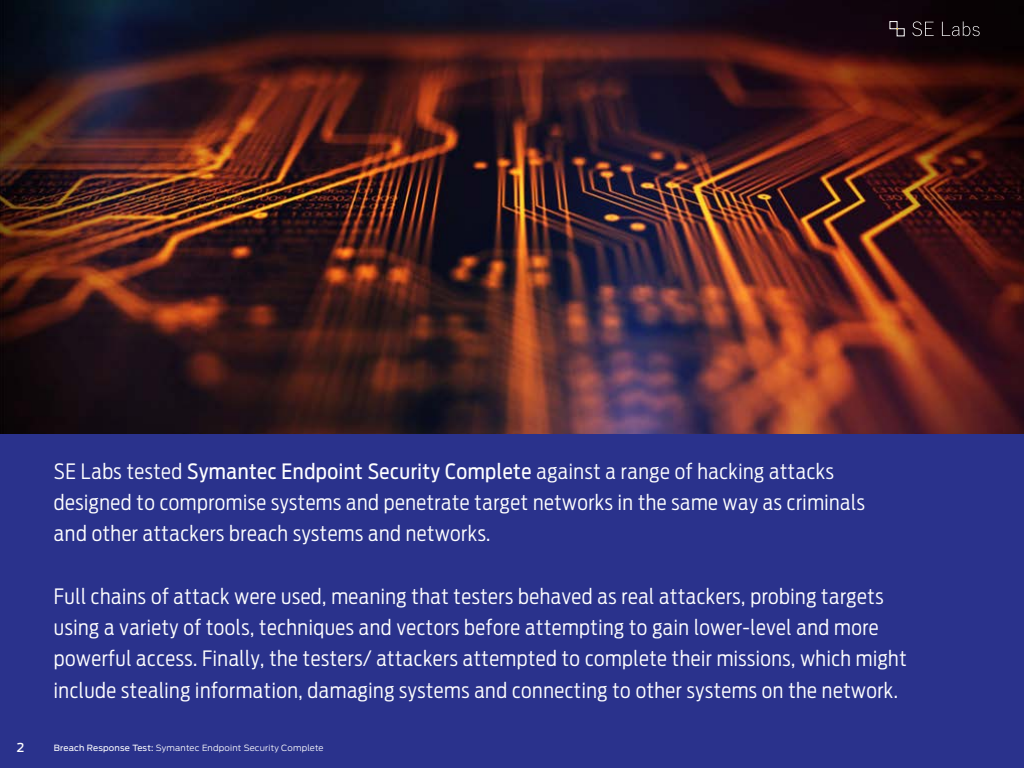
<style>
.page{position:relative;width:1024px;height:768px;background:#fff}
.page>*{position:absolute;margin:0;border:0;box-sizing:border-box;transform-origin:0 0}
.t1{font:300 21px/31.2px "Antenna Cond";letter-spacing:.025em;color:#fff}
.t2{font:500 12.2px "Antenna";color:#fff}
.t3{font:300 8.5px "Antenna";letter-spacing:.025em;color:#fff}
.s1{font-weight:400}
</style>
<div class="page">
<img style="left:0;top:0;width:1024px;height:435px">
<div style="left:0;top:435px;width:1024px;height:333px;background:#2a328c"></div>
<svg style="left:912px;top:21px;width:22px;height:15px"></svg>
<svg style="left:942px;top:21px;width:38px;height:15px"></svg>
<div style="left:890px;top:21px;width:7px;height:8px;border:1px solid #fff"></div>
<div style="left:897px;top:28px;width:8px;height:8px;border:1px solid #fff"></div>
<p class="t1" style="left:54px;top:456px;width:812px">SE Labs tested <span class="s1">Symantec Endpoint Security Complete</span> against a range of hacking attacks designed to compromise systems and penetrate target networks in the same way as criminals and other attackers breach systems and networks.</p>
<p class="t1" style="left:54px;top:581px;width:854px">Full chains of attack were used, meaning that testers behaved as real attackers, probing targets using a variety of tools, techniques and vectors before attempting to gain lower-level and more powerful access. Finally, the testers/ attackers attempted to complete their missions, which might include stealing information, damaging systems and connecting to other systems on the network.</p>
<p class="t2" style="left:17px;top:740px;width:9px">2</p>
<p class="t3" style="left:54px;top:743px;width:271px"><span class="s1">Breach Response Test:</span> Symantec Endpoint Security Complete</p>
</div>
